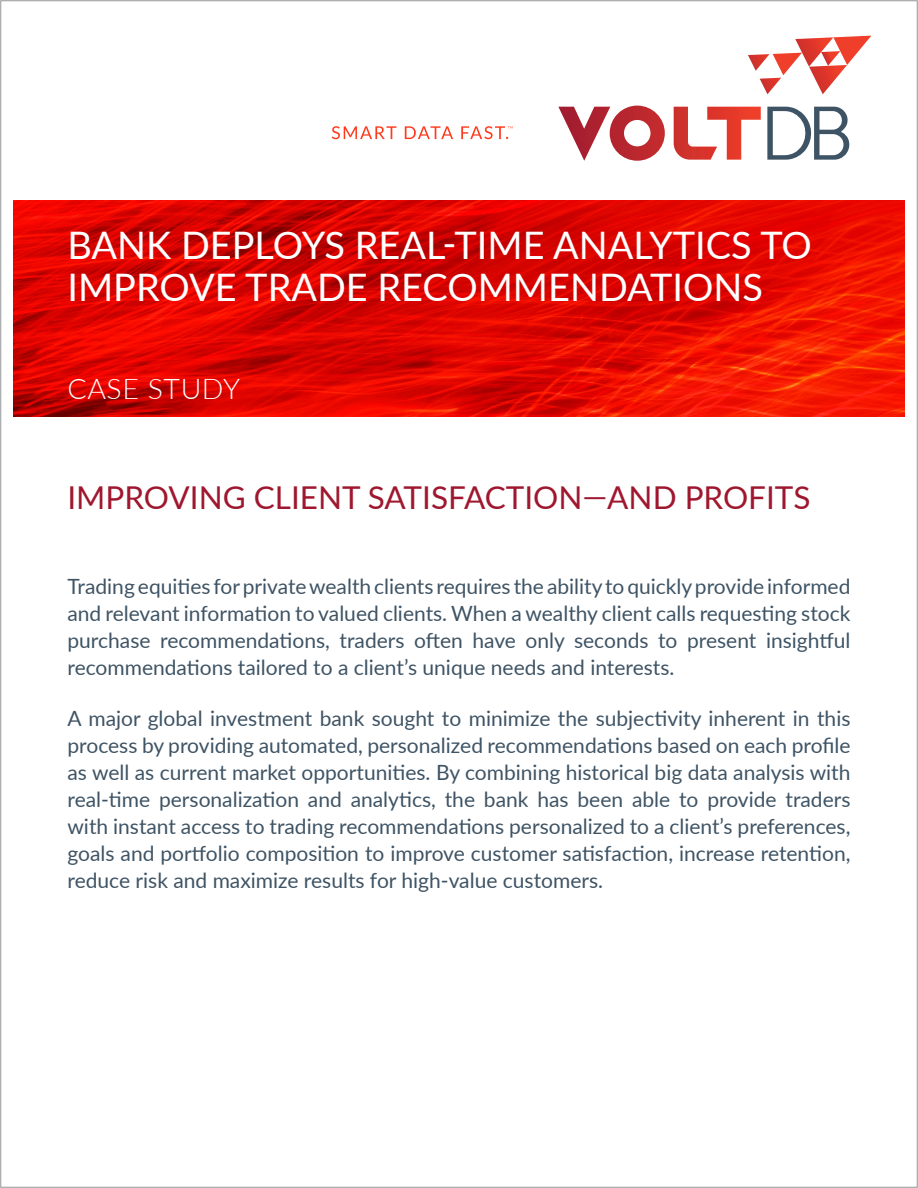
<style>
.page{position:relative;width:918px;height:1188px;background:#fff}
.page>*{position:absolute;margin:0;border:0;box-sizing:border-box;transform-origin:0 0}
.DS_NEW_HEAD{font:37.95px/42px "Lato";color:#fff}
.DS_NEW_Sub_1{font:31.5px "Lato";color:#9f172e}
.t1{font:300 28.5px "Lato";letter-spacing:.02em;color:#fff}
.DS_Intro{font:21px/27px "Lato";color:#3e5364;text-align:justify}
</style>
<div class="page">
<svg style="left:14px;top:201px;width:890px;height:216px;background:#df0900"></svg>
<svg style="left:558px;top:106px;width:107px;height:55px"></svg>
<svg style="left:767px;top:107px;width:83px;height:53px"></svg>
<svg style="left:674px;top:107px;width:87px;height:53px"></svg>
<svg style="left:748px;top:36px;width:123px;height:58px"></svg>
<svg style="left:332px;top:126px;width:64px;height:13px"></svg>
<svg style="left:405px;top:126px;width:48px;height:13px"></svg>
<svg style="left:461px;top:126px;width:52px;height:13px"></svg>
<p class="DS_NEW_HEAD" style="left:68px;top:223px;width:746px">BANK DEPLOYS REAL-TIME ANALYTICS TO<br>IMPROVE TRADE RECOMMENDATIONS</p>
<h3 class="t1" style="left:68px;top:369px;width:174px">CASE STUDY</h3>
<p class="DS_NEW_Sub_1" style="left:68px;top:475px;width:745px">IMPROVING CLIENT SATISFACTION—AND PROFITS</p>
<p class="DS_Intro" style="left:68px;top:572px;width:784px">Trading equities for private wealth clients requires the ability to quickly provide informed and relevant information to valued clients. When a wealthy client calls requesting stock purchase recommendations, traders often have only seconds to present insightful recommendations tailored to a client’s unique needs and interests.</p>
<p class="DS_Intro" style="left:68px;top:704px;width:784px">A major global investment bank sought to minimize the subjectivity inherent in this process by providing automated, personalized recommendations based on each profile as well as current market opportunities. By combining historical big data analysis with real-time personalization and analytics, the bank has been able to provide traders with instant access to trading recommendations personalized to a client’s preferences, goals and portfolio composition to improve customer satisfaction, increase retention, reduce risk and maximize results for high-value customers.</p>
</div>
